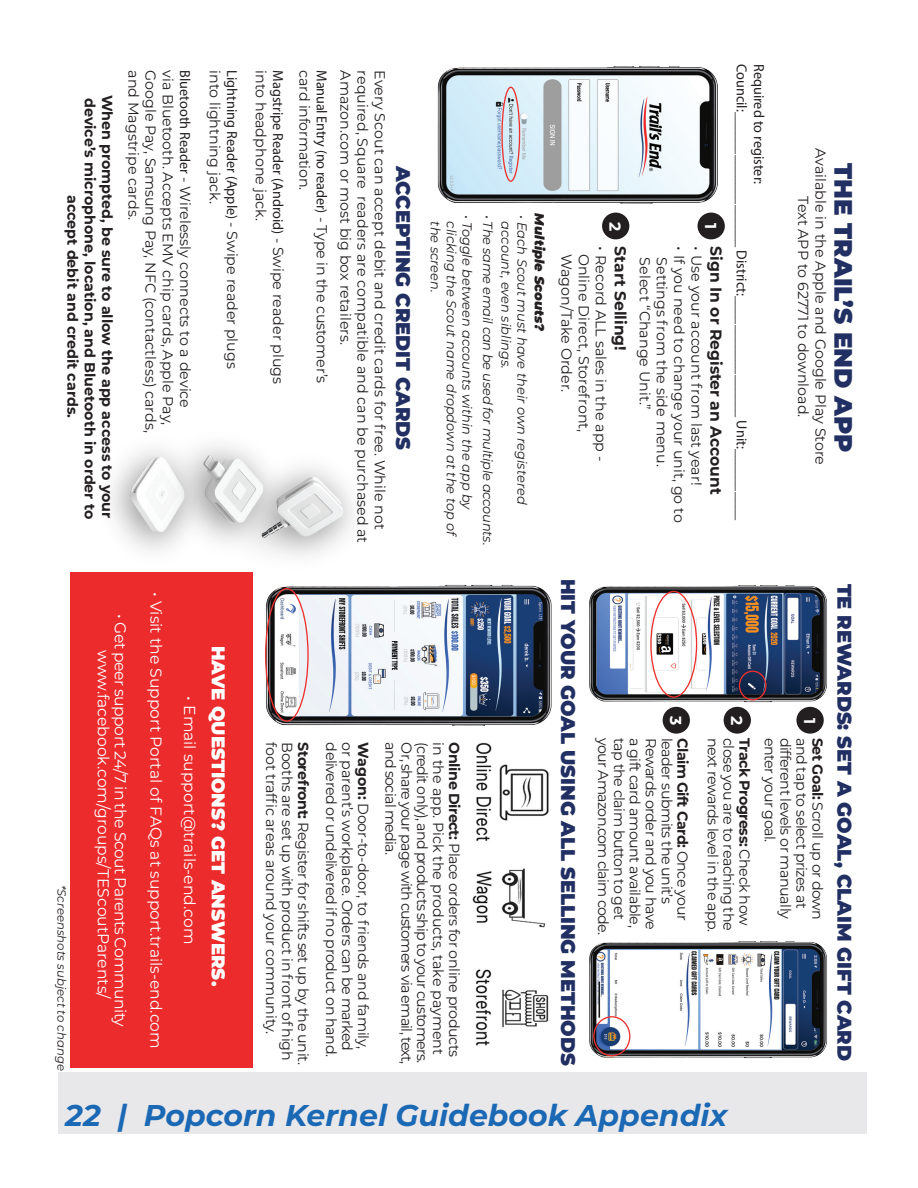
<style>
.page{position:relative;width:918px;height:1188px;background:#fff}
.page>*{position:absolute;margin:0;border:0;box-sizing:border-box;transform-origin:0 0}
.t1{font:italic 700 30px "Montserrat";color:#1b68b4}
.t2{font:900 25.2px "Montserrat";color:#212f63}
.t3{font:900 19.8px "Montserrat";color:#212f63}
.t4{font:900 18.6px "Montserrat";color:#fff}
.t5{font:15.9px/17.2px "Montserrat";letter-spacing:-.035em;color:#fff;text-align:center}
.t6{font:15.9px "Montserrat";color:#fff}
.t7{font:700 15.9px "Montserrat";color:#231f20}
.t8{font:700 15.9px "Montserrat";color:#fff}
.t9{font:14.55px/17.2px "Montserrat";letter-spacing:-.015em;color:#231f20}
.t10{font:600 14.55px "Montserrat";color:#231f20}
.t11{font:700 14.55px "Montserrat";color:#231f20}
.t12{font:14.55px "Montserrat";letter-spacing:-.05em;color:#231f20}
.t13{font:14.55px "Montserrat";letter-spacing:-.045em;color:#231f20}
.t14{font:700 14.55px "Montserrat";letter-spacing:-.03em;color:#231f20}
.t15{font:italic 13.2px/15.9px "Montserrat";color:#231f20}
.t16{font:italic 900 13.2px "Montserrat";color:#231f20}
.t17{font:italic 11.85px "Montserrat";color:#231f20}
.s1{font-weight:400}
.s2{font-weight:600}
.s3{font-size:15.9px}
.s4{font-weight:700}
</style>
<div class="page">
<div style="left:58px;top:1072px;width:809px;height:61px;background:#e8e8ea"></div>
<img style="left:265px;top:584px;width:287px;height:142px">
<img style="left:589px;top:941px;width:238px;height:118px">
<img style="left:589px;top:585px;width:238px;height:143px">
<div style="left:70px;top:572px;width:182px;height:495px;background:#ec2b2c"></div>
<img style="left:437px;top:66px;width:288px;height:167px">
<div style="left:501px;top:87px;width:19px;height:95px;border:1px solid #ec312e;border-radius:50%"></div>
<div style="left:265px;top:588px;width:44px;height:134px;border:1px solid #ec312e;border-radius:50%"></div>
<div style="left:698px;top:213px;width:27px;height:26px;background:#231f20;border-radius:50%"></div>
<div style="left:602px;top:213px;width:27px;height:26px;background:#231f20;border-radius:50%"></div>
<img style="left:124px;top:450px;width:30px;height:89px">
<img style="left:252px;top:467px;width:101px;height:117px">
<img style="left:301px;top:473px;width:49px;height:76px">
<img style="left:154px;top:438px;width:147px;height:132px">
<img style="left:195px;top:450px;width:78px;height:76px">
<div style="left:739px;top:671px;width:28px;height:29px;border:1px solid #ec312e;border-radius:50%"></div>
<div style="left:796px;top:707px;width:28px;height:27px;background:#231f20;border-radius:50%"></div>
<div style="left:724px;top:707px;width:27px;height:27px;background:#231f20;border-radius:50%"></div>
<div style="left:663px;top:707px;width:27px;height:27px;background:#231f20;border-radius:50%"></div>
<div style="left:650px;top:591px;width:47px;height:107px;border:1px solid #ec312e;border-radius:50%"></div>
<div style="left:593px;top:1016px;width:37px;height:40px;border:1px solid #ec312e;border-radius:50%"></div>
<img style="left:476px;top:742px;width:73px;height:99px">
<img style="left:475px;top:969px;width:74px;height:77px">
<img style="left:472px;top:868px;width:74px;height:60px">
<p class="t11" style="left:100px;top:98px;width:423px;rotate:90deg">device’s microphone, location, and Bluetooth in order to</p>
<p class="t11" style="left:118px;top:95px;width:425px;rotate:90deg">When prompted, be sure to allow the app access to your</p>
<p class="t11" style="left:83px;top:195px;width:225px;rotate:90deg">accept debit and credit cards.</p>
<p class="t9" style="left:143px;top:70px;width:151px;rotate:90deg">and Magstripe cards.</p>
<p class="t9" style="left:160px;top:70px;width:364px;rotate:90deg">Google Pay, Samsung Pay, NFC (contactless) cards,</p>
<p class="t9" style="left:177px;top:70px;width:356px;rotate:90deg">via Bluetooth. Accepts EMV chip cards, Apple Pay,</p>
<p class="t10" style="left:331px;top:70px;width:314px;rotate:90deg">Manual Entry (no reader) <span class="s1">- Type in the customer’s</span></p>
<p class="t9" style="left:355px;top:70px;width:276px;rotate:90deg">Amazon.com or most big box retailers.</p>
<p class="t9" style="left:372px;top:70px;width:474px;rotate:90deg">required, Square readers are compatible and can be purchased at</p>
<p class="t9" style="left:389px;top:70px;width:461px;rotate:90deg">Every Scout can accept debit and credit cards for free. While not</p>
<p class="t10" style="left:287px;top:70px;width:315px;rotate:90deg">Magstripe Reader (Android) <span class="s1">- Swipe reader plugs</span></p>
<p class="t9" style="left:314px;top:70px;width:122px;rotate:90deg">card information.</p>
<p class="t9" style="left:194px;top:70px;width:339px;rotate:90deg"><span class="s2">Bluetooth Reader</span> - Wirelessly connects to a device</p>
<p class="t9" style="left:224px;top:70px;width:135px;rotate:90deg">into lightning jack.</p>
<p class="t10" style="left:241px;top:70px;width:300px;rotate:90deg">Lightning Reader (Apple) <span class="s1">- Swipe reader plugs</span></p>
<p class="t9" style="left:270px;top:70px;width:152px;rotate:90deg">into headphone jack.</p>
<p class="t3" style="left:418px;top:166px;width:286px;rotate:90deg">ACCEPTING CREDIT CARDS</p>
<p class="t15" style="left:476px;top:215px;width:298px;rotate:90deg">• Toggle between accounts within the app by</p>
<p class="t16" style="left:550px;top:213px;width:120px;rotate:90deg">Multiple Scouts?</p>
<p class="t15" style="left:496px;top:215px;width:332px;rotate:90deg">• The same email can be used for multiple accounts.</p>
<p class="t15" style="left:531px;top:221px;width:285px;text-indent:-7px;rotate:90deg">• Each Scout must have their own registered account, even siblings.</p>
<p class="t15" style="left:460px;top:221px;width:317px;rotate:90deg">clicking the Scout name dropdown at the top of the screen.</p>
<p class="t8" style="left:627px;top:222px;width:11px;rotate:90deg">2</p>
<p class="t8" style="left:722px;top:223px;width:8px;rotate:90deg">1</p>
<p class="t9" style="left:610px;top:246px;width:217px;rotate:90deg"><span class="s3">•</span> Record ALL sales in the app -</p>
<p class="t7" style="left:632px;top:246px;width:106px;rotate:90deg">Start Selling!</p>
<p class="t9" style="left:593px;top:254px;width:180px;rotate:90deg">Online Direct, Storefront,<br>Wagon/Take Order.</p>
<p class="t9" style="left:706px;top:246px;width:241px;rotate:90deg"><span class="s3">•</span> Use your account from last year!</p>
<p class="t7" style="left:727px;top:246px;width:250px;rotate:90deg">Sign In or Register an Account</p>
<p class="t9" style="left:688px;top:257px;width:267px;text-indent:-11px;rotate:90deg"><span class="s3">•</span> If you need to change your unit, go to<br>Settings from the side menu.<br>Select “Change Unit.”</p>
<p class="t10" style="left:751px;top:64px;width:458px;rotate:90deg">Council:___________________ District:_________________ Unit:__________</p>
<p class="t10" style="left:768px;top:64px;width:122px;rotate:90deg">Required to register:</p>
<p class="t9" style="left:830px;top:148px;width:318px;text-align:center;rotate:90deg">Available in the Apple and Google Play Store<br>Text APP to 62771 to download.</p>
<p class="t2" style="left:863px;top:163px;width:290px;rotate:90deg">THE TRAIL’S END APP</p>
<p class="t17" style="left:70px;top:885px;width:187px;rotate:90deg">*Screenshots subject to change</p>
<p class="t5" style="left:130px;top:614px;width:415px;rotate:90deg">• Get peer support 24/7 in the Scout Parents Community www.facebook.com/groups/TEScoutParents/</p>
<p class="t6" style="left:167px;top:592px;width:458px;rotate:90deg">• Visit the Support Portal of FAQs at support.trails-end.com</p>
<p class="t6" style="left:201px;top:696px;width:249px;rotate:90deg">• Email support@trails-end.com</p>
<p class="t4" style="left:232px;top:646px;width:342px;rotate:90deg">HAVE QUESTIONS? GET ANSWERS.</p>
<p class="t9" style="left:320px;top:742px;width:324px;line-height:31.8px;rotate:90deg"><span class="s4">Storefront:</span> Register for shifts set up by the unit. foot traffic areas around your community.</p>
<p class="t9" style="left:372px;top:742px;width:316px;line-height:15.9px;rotate:90deg"><span class="s4">Wagon:</span> Door-to-door, to friends and family, or parent’s workplace. Orders can be marked delivered or undelivered if no product on hand.</p>
<p class="t9" style="left:296px;top:742px;width:319px;rotate:90deg">Booths are set up with product in front of high</p>
<p class="t9" style="left:463px;top:742px;width:316px;rotate:90deg"><span class="s4">Online Direct:</span> Place orders for online products</p>
<p class="t12" style="left:401px;top:742px;width:114px;rotate:90deg">and social media.</p>
<p class="t12" style="left:417px;top:742px;width:324px;rotate:90deg">Or, share your page with customers via email, text,</p>
<p class="t12" style="left:432px;top:742px;width:322px;rotate:90deg">(credit only), and products ship to your customers.</p>
<p class="t9" style="left:447px;top:742px;width:314px;rotate:90deg">in the app. Pick the products, take payment</p>
<p class="t3" style="left:583px;top:579px;width:489px;rotate:90deg">HIT YOUR GOAL USING ALL SELLING METHODS</p>
<p class="t8" style="left:687px;top:716px;width:11px;rotate:90deg">3</p>
<p class="t8" style="left:748px;top:716px;width:11px;rotate:90deg">2</p>
<p class="t8" style="left:821px;top:718px;width:8px;rotate:90deg">1</p>
<p class="t13" style="left:613px;top:738px;width:199px;rotate:90deg">your Amazon.com claim code.</p>
<p class="t9" style="left:628px;top:738px;width:183px;rotate:90deg">tap the claim button to get</p>
<p class="t9" style="left:644px;top:738px;width:191px;rotate:90deg">a gift card amount available,</p>
<p class="t9" style="left:660px;top:738px;width:193px;rotate:90deg">Rewards order and you have</p>
<p class="t9" style="left:676px;top:738px;width:167px;rotate:90deg">leader submits the unit’s</p>
<p class="t9" style="left:761px;top:738px;width:196px;line-height:31.8px;rotate:90deg"><span class="s4">Track Progress:</span> Check how next rewards level in the app.</p>
<p class="t9" style="left:827px;top:738px;width:184px;rotate:90deg"><span class="s4">Set Goal:</span> Scroll up or down</p>
<p class="t14" style="left:693px;top:738px;width:185px;rotate:90deg">Claim Gift Card: <span class="s1">Once your</span></p>
<p class="t9" style="left:779px;top:738px;width:106px;rotate:90deg">enter your goal.</p>
<p class="t9" style="left:795px;top:738px;width:183px;rotate:90deg">different levels or manually</p>
<p class="t9" style="left:811px;top:738px;width:173px;rotate:90deg">and tap to select prizes at</p>
<p class="t9" style="left:738px;top:738px;width:194px;rotate:90deg">close you are to reaching the</p>
<p class="t3" style="left:859px;top:584px;width:479px;rotate:90deg">TE REWARDS: SET A GOAL, CLAIM GIFT CARD</p>
<p class="t1" style="left:65px;top:1094px;width:664px">22 | Popcorn Kernel Guidebook Appendix</p>
</div>
